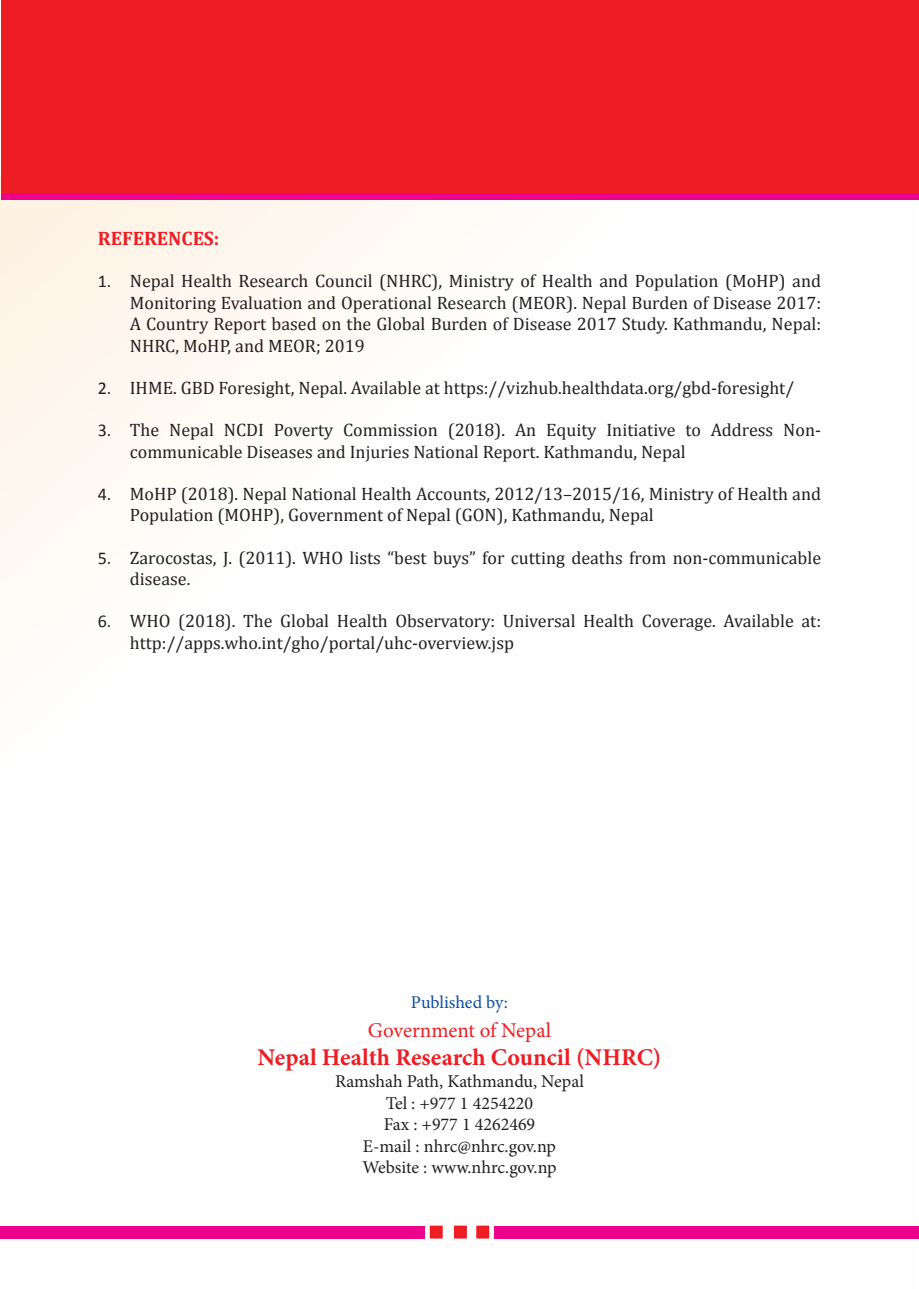
<style>
.page{position:relative;width:919px;height:1289px;background:#fff}
.page>*{position:absolute;margin:0;border:0;box-sizing:border-box;transform-origin:0 0}
.t1{font:700 24px "Minion Pro";color:#ee1d23}
.t2{font:21px "Minion Pro";color:#ee1d23}
.t3{font:700 19.5px "Cambria";color:#ee1d23}
.t4{font:18px/21.6px "Cambria";color:#231f20}
.t5{font:18px "Minion Pro";color:#231f20}
.t6{font:18px "Minion Pro";letter-spacing:-.005em;color:#0d4da1}
.s1{font-family:"Calibri"}
</style>
<div class="page">
<div style="left:0;top:176px;width:917px;height:1112px;background:linear-gradient(to right,#fefbf8,#fefeff)"></div>
<div style="left:2px;top:7px;width:916px;height:193px;background:#ed028c"></div>
<div style="left:2px;top:0;width:916px;height:193px;background:#ee1d23"></div>
<div style="left:0;top:1225px;width:918px;height:13px;background:#ed028c"></div>
<div style="left:425px;top:1224px;width:68px;height:15px;background:#fff"></div>
<div style="left:428px;top:1224px;width:16px;height:15px;background:#ee1d23;border:2px solid #fff"></div>
<div style="left:452px;top:1224px;width:16px;height:15px;background:#ee1d23;border:2px solid #fff"></div>
<div style="left:474px;top:1224px;width:16px;height:15px;background:#ee1d23;border:2px solid #fff"></div>
<p class="t3" style="left:98px;top:226px;width:123px">REFERENCES:</p>
<p class="t4" style="left:130px;top:270px;width:692px;text-align:justify;text-indent:-32px"><span class="s1">1.</span> Nepal Health Research Council (NHRC), Ministry of Health and Population (MoHP) and Monitoring Evaluation and Operational Research (MEOR). Nepal Burden of Disease 2017:<br>A Country Report based on the Global Burden of Disease 2017 Study. Kathmandu, Nepal:<br>NHRC, MoHP, and MEOR; 2019</p>
<p class="t4" style="left:98px;top:377px;width:697px"><span class="s1">2.</span> IHME. GBD Foresight, Nepal. Available at https://vizhub.healthdata.org/gbd-foresight/</p>
<p class="t4" style="left:130px;top:419px;width:692px;text-indent:-32px"><span class="s1">3.</span> The Nepal NCDI Poverty Commission (2018). An Equity Initiative to Address Non&shy;communicable Diseases and Injuries National Report. Kathmandu, Nepal</p>
<p class="t4" style="left:130px;top:483px;width:692px;text-indent:-32px"><span class="s1">4.</span> MoHP (2018). Nepal National Health Accounts, 2012/13–2015/16, Ministry of Health and<br>Population (MOHP), Government of Nepal (GON), Kathmandu, Nepal</p>
<p class="t4" style="left:130px;top:546px;width:692px;text-indent:-32px"><span class="s1">5.</span> Zarocostas, J. (2011). WHO lists “best buys” for cutting deaths from non-communicable disease.</p>
<p class="t4" style="left:130px;top:610px;width:692px;text-indent:-32px"><span class="s1">6.</span> WHO (2018). The Global Health Observatory: Universal Health Coverage. Available at: http://apps.who.int/gho/portal/uhc-overview.jsp</p>
<p class="t6" style="left:411px;top:989px;width:99px">Published by:</p>
<p class="t2" style="left:368px;top:1015px;width:184px">Government of Nepal</p>
<p class="t1" style="left:257px;top:1040px;width:405px">Nepal Health Research Council (NHRC)</p>
<p class="t5" style="left:335px;top:1069px;width:250px">Ramshah Path, Kathmandu, Nepal</p>
<p class="t5" style="left:386px;top:1090px;width:149px">Tel : +977 1 4254220</p>
<p class="t5" style="left:383px;top:1112px;width:153px">Fax : +977 1 4262469</p>
<p class="t5" style="left:363px;top:1133px;width:194px">E-mail : nhrc@nhrc.gov.np</p>
<p class="t5" style="left:362px;top:1155px;width:196px">Website : www.nhrc.gov.np</p>
</div>
